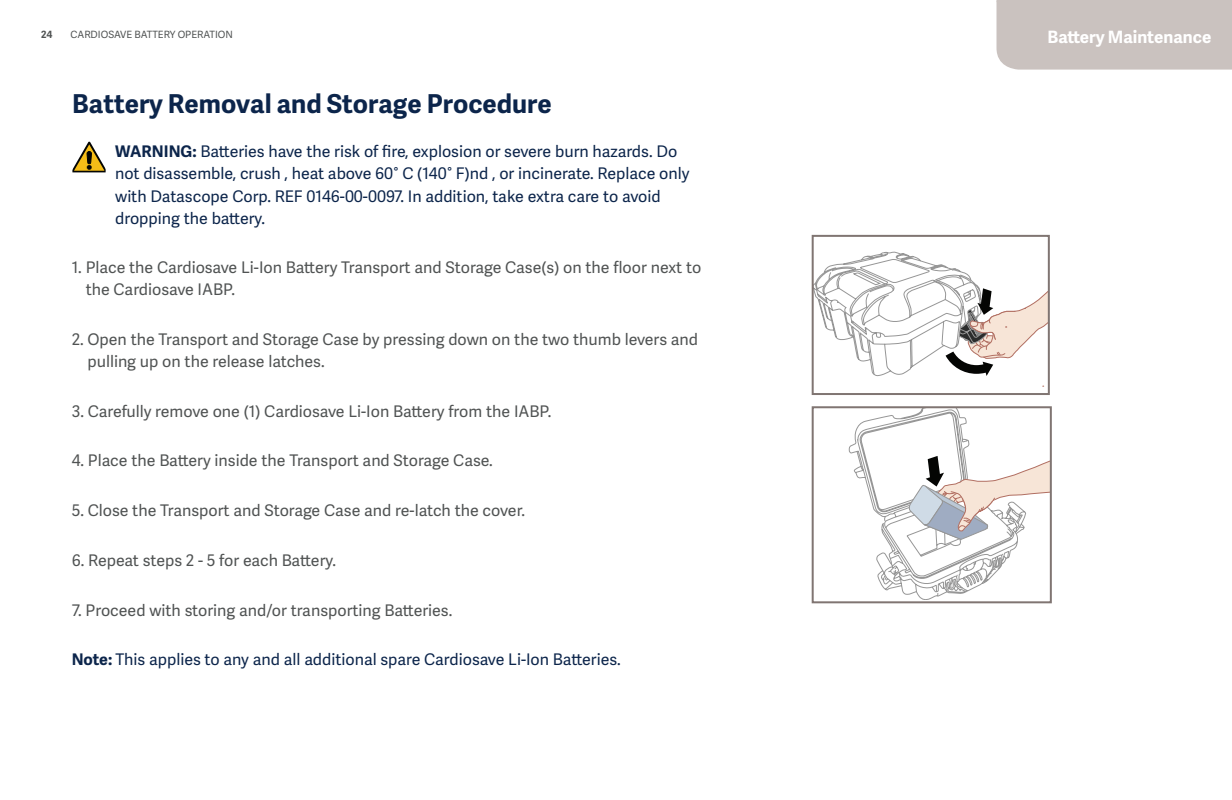
<style>
.page{position:relative;width:1232px;height:800px;background:#fff}
.page>*{position:absolute;margin:0;border:0;box-sizing:border-box;transform-origin:0 0}
.HEAD-grey_12_17pt{font:700 26px "Adelle Sans";color:#0c254b}
.t1{font:700 17px "Adelle Sans";color:#fff}
.CAPTION-kursiv_7_10p{font:16px/22px "Adelle Sans";color:#505353}
.CAPTION-kursiv_7_10p-2{font:16px/22px "Adelle Sans";color:#0c254b}
.t2{font:10px "Adelle Sans";color:#505353}
.t3{font:700 10px "Adelle Sans";color:#505353}
.s1{font-weight:700}
</style>
<div class="page">
<svg style="left:72px;top:141px;width:34px;height:31px"></svg>
<svg style="left:814px;top:252px;width:232px;height:124px"></svg>
<div style="left:811px;top:235px;width:238px;height:160px;border:2px solid #807572"></div>
<svg style="left:848px;top:409px;width:200px;height:190px"></svg>
<div style="left:811px;top:406px;width:240px;height:197px;border:2px solid #807572"></div>
<hr style="left:996px;top:0;width:235px;height:2px;background:#cac2bf">
<div style="left:996px;top:1px;width:235px;height:69px;background:#cac2bf"></div>
<p class="t3" style="left:41px;top:27px;width:13px">24</p>
<p class="t2" style="left:71px;top:27px;width:164px">CARDIOSAVE BATTERY OPERATION</p>
<p class="HEAD-grey_12_17pt" style="left:72px;top:85px;width:481px">Battery Removal and Storage Procedure</p>
<p class="CAPTION-kursiv_7_10p-2" style="left:115px;top:140px;width:576px"><span class="s1">WARNING:</span> Batteries have the risk of fire, explosion or severe burn hazards. Do not disassemble, crush , heat above 60° C (140° F)nd , or incinerate. Replace only with Datascope Corp. REF 0146-00-0097. In addition, take extra care to avoid dropping the battery.</p>
<p class="CAPTION-kursiv_7_10p" style="left:86px;top:256px;width:617px;text-indent:-14px">1. Place the Cardiosave Li-Ion Battery Transport and Storage Case(s) on the floor next to the Cardiosave IABP.</p>
<p class="CAPTION-kursiv_7_10p" style="left:87px;top:327px;width:612px;text-indent:-16px">2. Open the Transport and Storage Case by pressing down on the two thumb levers and pulling up on the release latches.</p>
<p class="CAPTION-kursiv_7_10p" style="left:72px;top:399px;width:481px">3. Carefully remove one (1) Cardiosave Li-Ion Battery from the IABP.</p>
<p class="CAPTION-kursiv_7_10p" style="left:72px;top:449px;width:422px">4. Place the Battery inside the Transport and Storage Case.</p>
<p class="CAPTION-kursiv_7_10p" style="left:72px;top:498px;width:455px">5. Close the Transport and Storage Case and re-latch the cover.</p>
<p class="CAPTION-kursiv_7_10p" style="left:72px;top:548px;width:266px">6. Repeat steps 2 - 5 for each Battery.</p>
<p class="CAPTION-kursiv_7_10p" style="left:72px;top:598px;width:382px">7. Proceed with storing and/or transporting Batteries.</p>
<p class="CAPTION-kursiv_7_10p-2" style="left:72px;top:647px;width:550px"><span class="s1">Note:</span> This applies to any and all additional spare Cardiosave Li-Ion Batteries.</p>
<p class="t1" style="left:1047px;top:24px;width:165px">Battery Maintenance</p>
</div>
